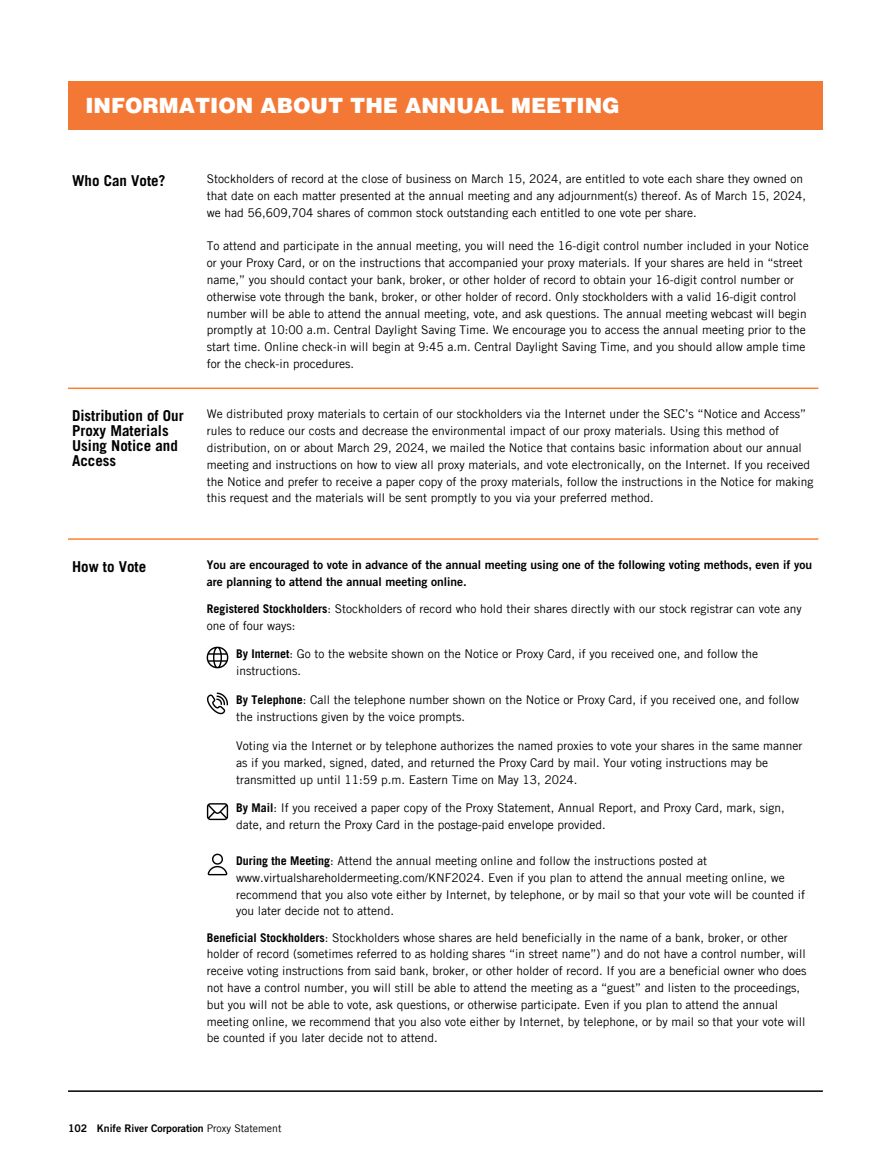
<style>
.page{position:relative;width:891px;height:1161px;background:#fff}
.page>*{position:absolute;margin:0;border:0;box-sizing:border-box;transform-origin:0 0}
.t1{font:900 21px "Helvetica LT Std";color:#fff}
.t2{font:700 15px/15px "Trade Gothic LT Com";color:#000}
.t3{font:12px/16.8px "Trade Gothic LT Com";color:#000}
.t4{font:12px/16.8px "Trade Gothic LT Com Bd 2";color:#000}
.t5{font:10.5px "Trade Gothic LT Com Bd 2";color:#000}
.s1{font-weight:700}
.s2{font-family:"Trade Gothic LT Com"}
</style>
<div class="page">
<div style="left:68px;top:81px;width:755px;height:48px;background:#f47835"></div>
<img style="left:207px;top:646px;width:21px;height:22px">
<img style="left:207px;top:693px;width:21px;height:21px">
<img style="left:207px;top:803px;width:21px;height:18px">
<img style="left:207px;top:854px;width:21px;height:21px">
<hr style="left:68px;top:388px;width:750px;height:1px;background:#ff7f30">
<hr style="left:68px;top:538px;width:750px;height:2px;background:#ff7f30">
<hr style="left:68px;top:1090px;width:755px;height:2px;background:#000">
<h1 class="t1" style="left:85px;top:98px;width:536px">INFORMATION ABOUT THE ANNUAL MEETING</h1>
<p class="t2" style="left:72px;top:173px;width:95px">Who Can Vote?</p>
<p class="t3" style="left:207px;top:170px;width:601px">Stockholders of record at the close of business on March 15, 2024, are entitled to vote each share they owned on that date on each matter presented at the annual meeting and any adjournment(s) thereof. As of March 15, 2024, we had 56,609,704 shares of common stock outstanding each entitled to one vote per share.</p>
<p class="t3" style="left:207px;top:238px;width:603px">To attend and participate in the annual meeting, you will need the 16-digit control number included in your Notice or your Proxy Card, or on the instructions that accompanied your proxy materials. If your shares are held in “street name,” you should contact your bank, broker, or other holder of record to obtain your 16-digit control number or otherwise vote through the bank, broker, or other holder of record. Only stockholders with a valid 16-digit control number will be able to attend the annual meeting, vote, and ask questions. The annual meeting webcast will begin promptly at 10:00 a.m. Central Daylight Saving Time. We encourage you to access the annual meeting prior to the start time. Online check-in will begin at 9:45 a.m. Central Daylight Saving Time, and you should allow ample time for the check-in procedures.</p>
<p class="t2" style="left:72px;top:408px;width:113px">Distribution of Our<br>Proxy Materials<br>Using Notice and<br>Access</p>
<p class="t3" style="left:207px;top:406px;width:608px">We distributed proxy materials to certain of our stockholders via the Internet under the SEC’s “Notice and Access” rules to reduce our costs and decrease the environmental impact of our proxy materials. Using this method of distribution, on or about March 29, 2024, we mailed the Notice that contains basic information about our annual meeting and instructions on how to view all proxy materials, and vote electronically, on the Internet. If you received the Notice and prefer to receive a paper copy of the proxy materials, follow the instructions in the Notice for making this request and the materials will be sent promptly to you via your preferred method.</p>
<p class="t2" style="left:72px;top:559px;width:76px">How to Vote</p>
<p class="t4" style="left:207px;top:556px;width:607px">You are encouraged to vote in advance of the annual meeting using one of the following voting methods, even if you are planning to attend the annual meeting online.</p>
<p class="t3" style="left:207px;top:600px;width:596px"><span class="s1">Registered Stockholders</span>: Stockholders of record who hold their shares directly with our stock registrar can vote any one of four ways:</p>
<p class="t3" style="left:236px;top:645px;width:523px"><span class="s1">By Internet</span>: Go to the website shown on the Notice or Proxy Card, if you received one, and follow the instructions.</p>
<p class="t3" style="left:236px;top:692px;width:564px"><span class="s1">By Telephone</span>: Call the telephone number shown on the Notice or Proxy Card, if you received one, and follow the instructions given by the voice prompts.</p>
<p class="t3" style="left:236px;top:737px;width:568px">Voting via the Internet or by telephone authorizes the named proxies to vote your shares in the same manner as if you marked, signed, dated, and returned the Proxy Card by mail. Your voting instructions may be transmitted up until 11:59 p.m. Eastern Time on May 13, 2024.</p>
<p class="t3" style="left:236px;top:800px;width:550px"><span class="s1">By Mail</span>: If you received a paper copy of the Proxy Statement, Annual Report, and Proxy Card, mark, sign, date, and return the Proxy Card in the postage-paid envelope provided.</p>
<p class="t3" style="left:236px;top:852px;width:570px"><span class="s1">During the Meeting</span>: Attend the annual meeting online and follow the instructions posted at www.virtualshareholdermeeting.com/KNF2024. Even if you plan to attend the annual meeting online, we recommend that you also vote either by Internet, by telephone, or by mail so that your vote will be counted if you later decide not to attend.</p>
<p class="t3" style="left:207px;top:929px;width:601px"><span class="s1">Beneficial Stockholders</span>: Stockholders whose shares are held beneficially in the name of a bank, broker, or other holder of record (sometimes referred to as holding shares “in street name”) and do not have a control number, will receive voting instructions from said bank, broker, or other holder of record. If you are a beneficial owner who does not have a control number, you will still be able to attend the meeting as a “guest” and listen to the proceedings, but you will not be able to vote, ask questions, or otherwise participate. Even if you plan to attend the annual meeting online, we recommend that you also vote either by Internet, by telephone, or by mail so that your vote will be counted if you later decide not to attend.</p>
<p class="t5" style="left:68px;top:1121px;width:215px">102 Knife River Corporation <span class="s2">Proxy Statement</span></p>
</div>
